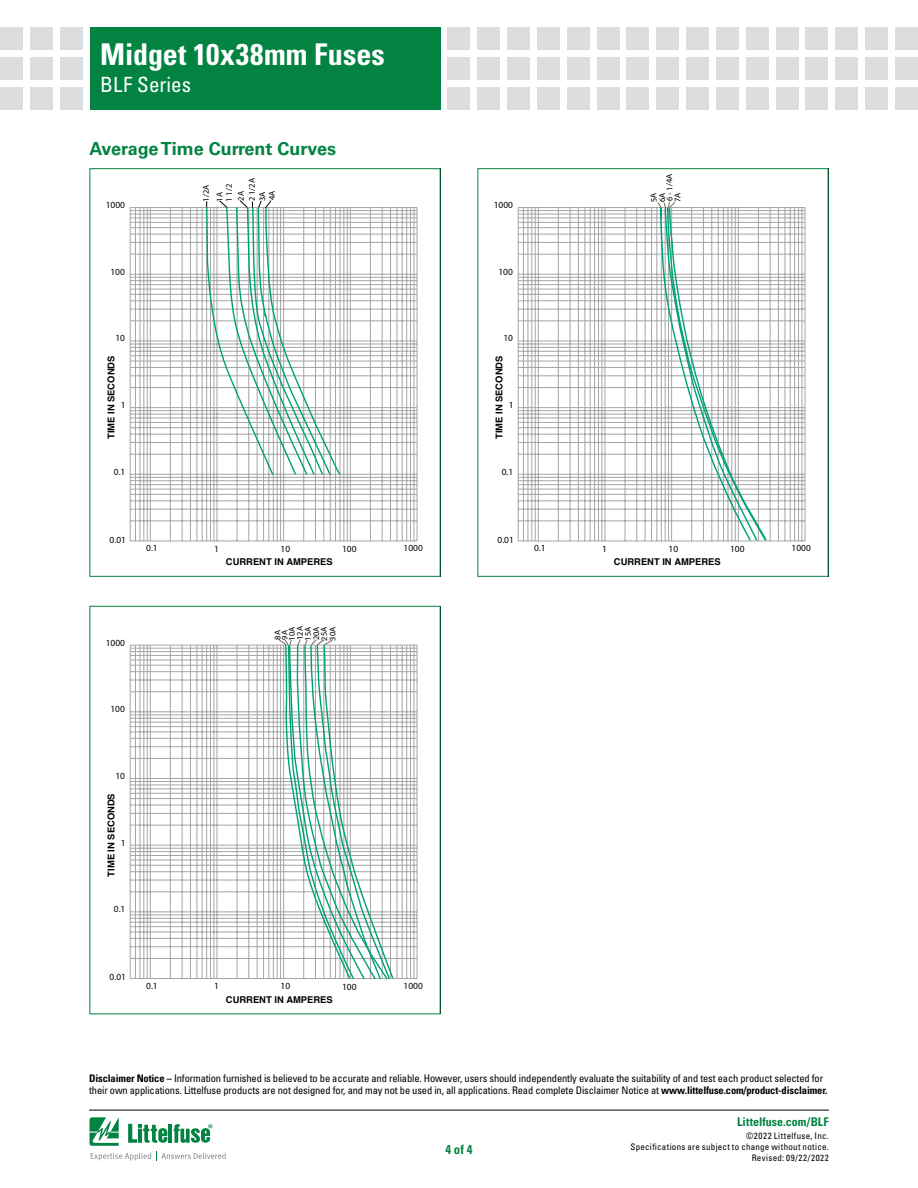
<style>
.page{position:relative;width:918px;height:1188px;background:#fff}
.page>*{position:absolute;margin:0;border:0;box-sizing:border-box;transform-origin:0 0}
.t1{font:700 condensed 30px "Univers LT Std";letter-spacing:.005em;color:#fff}
.t2{font:condensed 21px "Univers LT Std";color:#fff}
.FACTS_HEAD{font:700 18px "Univers LT Std";color:#028342}
.t3{font:700 condensed 12.75px "Univers LT Std";color:#028342}
.t4{font:700 condensed 12px "Univers LT Std";letter-spacing:.005em;color:#028342}
.t5{font:700 10.65px "Helvetica";letter-spacing:-.025em;color:#000}
.t6{font:condensed 10.5px/12px "Univers LT Std";letter-spacing:-.01em;color:#000}
.t7{font:700 condensed 9.45px "Helvetica";color:#000}
.t8{font:700 9.45px "Helvetica";color:#000}
.t9{font:condensed 9px/10.8px "Univers LT Std";letter-spacing:.03em;color:#000;text-align:right}
.t10{font:8.4px/7.8px "Myriad Pro";letter-spacing:-.005em;color:#000}
.s1{font-weight:700}
</style>
<div class="page">
<hr style="left:89px;top:1110px;width:740px;height:1px;background:#000">
<div style="left:90px;top:27px;width:351px;height:82px;background:#028342"></div>
<div style="left:60px;top:27px;width:23px;height:23px;background:#dcddde"></div>
<div style="left:60px;top:57px;width:23px;height:23px;background:#dcddde"></div>
<div style="left:60px;top:87px;width:23px;height:22px;background:#dcddde"></div>
<div style="left:30px;top:27px;width:23px;height:23px;background:#dcddde"></div>
<div style="left:30px;top:57px;width:23px;height:23px;background:#dcddde"></div>
<div style="left:30px;top:87px;width:23px;height:22px;background:#dcddde"></div>
<div style="left:0;top:27px;width:23px;height:23px;background:#dcddde"></div>
<div style="left:0;top:57px;width:23px;height:23px;background:#dcddde"></div>
<div style="left:0;top:87px;width:23px;height:22px;background:#dcddde"></div>
<div style="left:448px;top:27px;width:22px;height:23px;background:#dcddde"></div>
<div style="left:448px;top:57px;width:22px;height:23px;background:#dcddde"></div>
<div style="left:448px;top:87px;width:22px;height:22px;background:#dcddde"></div>
<div style="left:477px;top:27px;width:23px;height:23px;background:#dcddde"></div>
<div style="left:477px;top:57px;width:23px;height:23px;background:#dcddde"></div>
<div style="left:477px;top:87px;width:23px;height:22px;background:#dcddde"></div>
<div style="left:507px;top:27px;width:23px;height:23px;background:#dcddde"></div>
<div style="left:507px;top:57px;width:23px;height:23px;background:#dcddde"></div>
<div style="left:507px;top:87px;width:23px;height:22px;background:#dcddde"></div>
<div style="left:537px;top:27px;width:23px;height:23px;background:#dcddde"></div>
<div style="left:537px;top:57px;width:23px;height:23px;background:#dcddde"></div>
<div style="left:537px;top:87px;width:23px;height:22px;background:#dcddde"></div>
<div style="left:567px;top:27px;width:23px;height:23px;background:#dcddde"></div>
<div style="left:567px;top:57px;width:23px;height:23px;background:#dcddde"></div>
<div style="left:567px;top:87px;width:23px;height:22px;background:#dcddde"></div>
<div style="left:597px;top:27px;width:23px;height:23px;background:#dcddde"></div>
<div style="left:597px;top:57px;width:23px;height:23px;background:#dcddde"></div>
<div style="left:597px;top:87px;width:23px;height:22px;background:#dcddde"></div>
<div style="left:627px;top:27px;width:22px;height:23px;background:#dcddde"></div>
<div style="left:627px;top:57px;width:22px;height:23px;background:#dcddde"></div>
<div style="left:627px;top:87px;width:22px;height:22px;background:#dcddde"></div>
<div style="left:656px;top:27px;width:23px;height:23px;background:#dcddde"></div>
<div style="left:656px;top:57px;width:23px;height:23px;background:#dcddde"></div>
<div style="left:656px;top:87px;width:23px;height:22px;background:#dcddde"></div>
<div style="left:686px;top:27px;width:23px;height:23px;background:#dcddde"></div>
<div style="left:686px;top:57px;width:23px;height:23px;background:#dcddde"></div>
<div style="left:686px;top:87px;width:23px;height:22px;background:#dcddde"></div>
<div style="left:716px;top:27px;width:23px;height:23px;background:#dcddde"></div>
<div style="left:716px;top:57px;width:23px;height:23px;background:#dcddde"></div>
<div style="left:716px;top:87px;width:23px;height:22px;background:#dcddde"></div>
<div style="left:746px;top:27px;width:23px;height:23px;background:#dcddde"></div>
<div style="left:746px;top:57px;width:23px;height:23px;background:#dcddde"></div>
<div style="left:746px;top:87px;width:23px;height:22px;background:#dcddde"></div>
<div style="left:805px;top:27px;width:23px;height:23px;background:#dcddde"></div>
<div style="left:805px;top:57px;width:23px;height:23px;background:#dcddde"></div>
<div style="left:805px;top:87px;width:23px;height:22px;background:#dcddde"></div>
<div style="left:776px;top:27px;width:22px;height:23px;background:#dcddde"></div>
<div style="left:776px;top:57px;width:22px;height:23px;background:#dcddde"></div>
<div style="left:776px;top:87px;width:22px;height:22px;background:#dcddde"></div>
<div style="left:835px;top:27px;width:23px;height:23px;background:#dcddde"></div>
<div style="left:835px;top:57px;width:23px;height:23px;background:#dcddde"></div>
<div style="left:835px;top:87px;width:23px;height:22px;background:#dcddde"></div>
<div style="left:865px;top:27px;width:23px;height:23px;background:#dcddde"></div>
<div style="left:865px;top:57px;width:23px;height:23px;background:#dcddde"></div>
<div style="left:865px;top:87px;width:23px;height:22px;background:#dcddde"></div>
<div style="left:895px;top:27px;width:23px;height:23px;background:#dcddde"></div>
<div style="left:895px;top:57px;width:23px;height:23px;background:#dcddde"></div>
<div style="left:895px;top:87px;width:23px;height:22px;background:#dcddde"></div>
<svg style="left:90px;top:1117px;width:136px;height:44px"></svg>
<svg style="left:129px;top:207px;width:289px;height:335px"></svg>
<svg style="left:205px;top:200px;width:137px;height:292px"></svg>
<div style="left:90px;top:168px;width:351px;height:409px;border:1px solid #028342"></div>
<svg style="left:129px;top:644px;width:289px;height:335px"></svg>
<svg style="left:278px;top:639px;width:117px;height:341px"></svg>
<svg style="left:517px;top:207px;width:289px;height:335px"></svg>
<div style="left:477px;top:168px;width:351px;height:409px;border:1px solid #028342"></div>
<svg style="left:651px;top:169px;width:117px;height:373px"></svg>
<h1 class="t1" style="left:100px;top:36px;width:286px">Midget 10x38mm Fuses</h1>
<h2 class="t2" style="left:100px;top:71px;width:92px">BLF Series</h2>
<p class="FACTS_HEAD" style="left:90px;top:138px;width:248px">Average Time Current Curves</p>
<p class="t7" style="left:106px;top:199px;width:21px">1000</p>
<p class="t7" style="left:110px;top:266px;width:16px">100</p>
<p class="t7" style="left:115px;top:332px;width:11px">10</p>
<p class="t8" style="left:103px;top:439px;width:85px;rotate:-90deg">TIME IN SECONDS</p>
<p class="t7" style="left:121px;top:399px;width:6px">1</p>
<p class="t7" style="left:114px;top:466px;width:13px">0.1</p>
<p class="t10" style="left:199px;top:202px;width:18px;line-height:13.5px;rotate:-90deg">1/2A<br>1A</p>
<p class="t10" style="left:223px;top:202px;width:19px;line-height:12.1px;rotate:-90deg">1 1/2<br>2A</p>
<p class="t10" style="left:247px;top:201px;width:24px;line-height:9.9px;rotate:-90deg">2 1/2A<br>3A<br>4A</p>
<p class="t7" style="left:110px;top:534px;width:18px">0.01</p>
<p class="t7" style="left:146px;top:542px;width:13px">0.1</p>
<p class="t7" style="left:214px;top:543px;width:6px">1</p>
<p class="t7" style="left:281px;top:543px;width:11px">10</p>
<p class="t7" style="left:342px;top:543px;width:16px">100</p>
<p class="t7" style="left:404px;top:542px;width:21px">1000</p>
<p class="t5" style="left:248px;top:547px;width:110px">BLF Series, (8A - 30A)</p>
<p class="t8" style="left:226px;top:553px;width:108px">CURRENT IN AMPERES</p>
<p class="t7" style="left:106px;top:637px;width:21px">1000</p>
<p class="t7" style="left:110px;top:703px;width:16px">100</p>
<p class="t7" style="left:115px;top:770px;width:11px">10</p>
<p class="t8" style="left:103px;top:877px;width:85px;rotate:-90deg">TIME IN SECONDS</p>
<p class="t7" style="left:121px;top:837px;width:6px">1</p>
<p class="t7" style="left:114px;top:903px;width:13px">0.1</p>
<p class="t10" style="left:274px;top:641px;width:16px;rotate:-90deg">8A<br>9A<br>10A<br>12A<br>15A<br>20A<br>25A<br>30A</p>
<p class="t7" style="left:110px;top:971px;width:18px">0.01</p>
<p class="t7" style="left:146px;top:980px;width:13px">0.1</p>
<p class="t7" style="left:214px;top:980px;width:6px">1</p>
<p class="t7" style="left:281px;top:980px;width:11px">10</p>
<p class="t7" style="left:342px;top:981px;width:16px">100</p>
<p class="t7" style="left:404px;top:980px;width:21px">1000</p>
<p class="t8" style="left:226px;top:991px;width:108px">CURRENT IN AMPERES</p>
<p class="t7" style="left:494px;top:199px;width:21px">1000</p>
<p class="t7" style="left:498px;top:266px;width:16px">100</p>
<p class="t7" style="left:503px;top:332px;width:11px">10</p>
<p class="t8" style="left:491px;top:439px;width:85px;rotate:-90deg">TIME IN SECONDS</p>
<p class="t7" style="left:509px;top:399px;width:6px">1</p>
<p class="t7" style="left:502px;top:466px;width:13px">0.1</p>
<p class="t10" style="left:659px;top:202px;width:30px;line-height:7.2px;rotate:-90deg">6A<br>6 - 1/4A</p>
<p class="t10" style="left:674px;top:202px;width:11px;rotate:-90deg">7A</p>
<p class="t7" style="left:498px;top:534px;width:18px">0.01</p>
<p class="t7" style="left:534px;top:542px;width:13px">0.1</p>
<p class="t7" style="left:602px;top:543px;width:6px">1</p>
<p class="t7" style="left:669px;top:543px;width:11px">10</p>
<p class="t7" style="left:730px;top:543px;width:16px">100</p>
<p class="t7" style="left:792px;top:542px;width:21px">1000</p>
<p class="t8" style="left:614px;top:553px;width:108px">CURRENT IN AMPERES</p>
<p class="t6" style="left:89px;top:1072px;width:740px"><span class="s1">Disclaimer Notice –</span> Information furnished is believed to be accurate and reliable. However, users should independently evaluate the suitability of and test each product selected for their own applications. Littelfuse products are not designed for, and may not be used in, all applications. Read complete Disclaimer Notice at <span class="s1">www.littelfuse.com/product-disclaimer.</span></p>
<p class="t3" style="left:445px;top:1142px;width:29px">4 of 4</p>
<p class="t4" style="left:737px;top:1115px;width:93px">Littelfuse.com/BLF</p>
<p class="t9" style="left:631px;top:1131px;width:200px">©2022 Littelfuse, Inc.<br>Specifications are subject to change without notice.<br>Revised: 09/22/2022</p>
</div>
